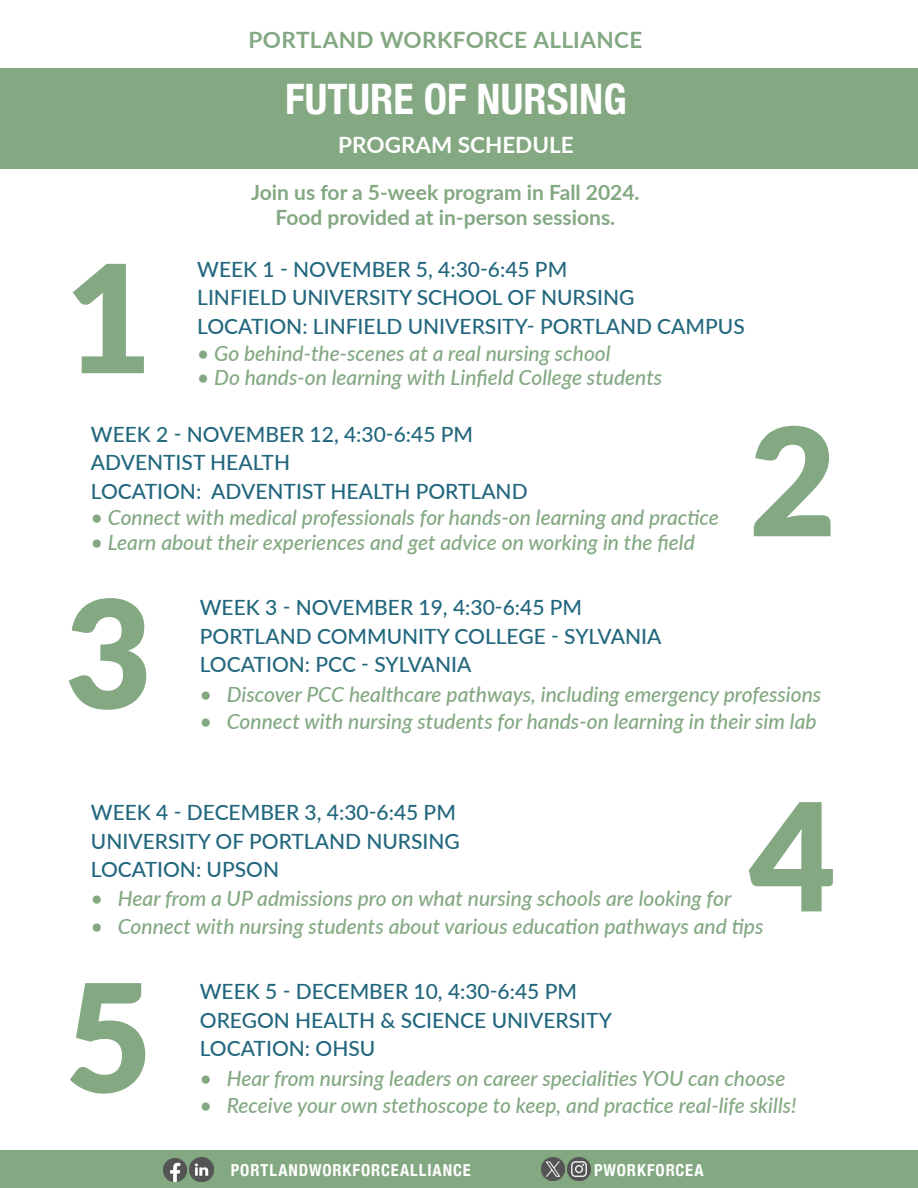
<style>
.page{position:relative;width:918px;height:1188px;background:#fff}
.page>*{position:absolute;margin:0;border:0;box-sizing:border-box;transform-origin:0 0}
.t1{font:900 150px "Lato";color:#83a882}
.t2{font:700 condensed 42px "Helvetica Neue";color:#fff}
.t3{font:700 22.5px "Lato";letter-spacing:.02em;color:#83a882}
.t4{font:700 22.5px "Lato";color:#fff}
.t5{font:italic 500 21px "Lato";color:#83a882}
.t6{font:500 21px "Lato";color:#22677e}
.t7{font:700 21px/25.2px "Lato";color:#83a882;text-align:center}
.t8{font:700 condensed 16.5px "Helvetica Neue";letter-spacing:.055em;color:#fff}
</style>
<div class="page">
<div style="left:0;top:1150px;width:918px;height:38px;background:#83a882"></div>
<img style="left:567px;top:1158px;width:24px;height:23px">
<img style="left:541px;top:1158px;width:23px;height:23px">
<img style="left:189px;top:1157px;width:24px;height:24px">
<img style="left:164px;top:1158px;width:23px;height:23px">
<div style="left:0;top:69px;width:918px;height:100px;background:#83a882"></div>
<p class="t3" style="left:249px;top:24px;width:395px">PORTLAND WORKFORCE ALLIANCE</p>
<p class="t2" style="left:285px;top:64px;width:343px">FUTURE OF NURSING</p>
<p class="t4" style="left:338px;top:128px;width:237px">PROGRAM SCHEDULE</p>
<p class="t7" style="left:251px;top:179px;width:390px">Join us for a 5-week program in Fall 2024.<br>Food provided at in-person sessions.</p>
<p class="t6" style="left:197px;top:254px;width:372px">WEEK 1 - NOVEMBER 5, 4:30-6:45 PM</p>
<p class="t6" style="left:197px;top:283px;width:439px">LINFIELD UNIVERSITY SCHOOL OF NURSING</p>
<p class="t6" style="left:197px;top:311px;width:549px">LOCATION: LINFIELD UNIVERSITY- PORTLAND CAMPUS</p>
<p class="t5" style="left:197px;top:338px;width:415px">• Go behind-the-scenes at a real nursing school</p>
<p class="t5" style="left:197px;top:363px;width:467px">• Do hands-on learning with Linfield College students</p>
<p class="t6" style="left:91px;top:419px;width:384px">WEEK 2 - NOVEMBER 12, 4:30-6:45 PM</p>
<p class="t6" style="left:91px;top:448px;width:201px">ADVENTIST HEALTH</p>
<p class="t6" style="left:91px;top:476px;width:438px">LOCATION: ADVENTIST HEALTH PORTLAND</p>
<p class="t5" style="left:91px;top:503px;width:630px">• Connect with medical professionals for hands-on learning and practice</p>
<p class="t5" style="left:91px;top:527px;width:605px">• Learn about their experiences and get advice on working in the field</p>
<p class="t1" style="left:65px;top:206px;width:89px">1</p>
<p class="t1" style="left:749px;top:369px;width:88px">2</p>
<p class="t1" style="left:65px;top:541px;width:89px">3</p>
<p class="t6" style="left:200px;top:593px;width:384px">WEEK 3 - NOVEMBER 19, 4:30-6:45 PM</p>
<p class="t6" style="left:200px;top:621px;width:463px">PORTLAND COMMUNITY COLLEGE - SYLVANIA</p>
<p class="t6" style="left:200px;top:650px;width:273px">LOCATION: PCC - SYLVANIA</p>
<p class="t5" style="left:200px;top:680px;width:623px">• Discover PCC healthcare pathways, including emergency professions</p>
<p class="t5" style="left:200px;top:707px;width:618px">• Connect with nursing students for hands-on learning in their sim lab</p>
<p class="t1" style="left:749px;top:744px;width:88px">4</p>
<p class="t6" style="left:91px;top:797px;width:367px">WEEK 4 - DECEMBER 3, 4:30-6:45 PM</p>
<p class="t6" style="left:91px;top:826px;width:371px">UNIVERSITY OF PORTLAND NURSING</p>
<p class="t6" style="left:91px;top:854px;width:190px">LOCATION: UPSON</p>
<p class="t5" style="left:91px;top:883px;width:642px">• Hear from a UP admissions pro on what nursing schools are looking for</p>
<p class="t5" style="left:91px;top:911px;width:674px">• Connect with nursing students about various education pathways and tips</p>
<p class="t1" style="left:65px;top:925px;width:89px">5</p>
<p class="t6" style="left:200px;top:976px;width:379px">WEEK 5 - DECEMBER 10, 4:30-6:45 PM</p>
<p class="t6" style="left:200px;top:1005px;width:414px">OREGON HEALTH &amp; SCIENCE UNIVERSITY</p>
<p class="t6" style="left:200px;top:1033px;width:177px">LOCATION: OHSU</p>
<p class="t5" style="left:200px;top:1063px;width:587px">• Hear from nursing leaders on career specialities YOU can choose</p>
<p class="t5" style="left:200px;top:1090px;width:598px">• Receive your own stethoscope to keep, and practice real-life skills!</p>
<p class="t8" style="left:231px;top:1157px;width:242px">PORTLANDWORKFORCEALLIANCE</p>
<p class="t8" style="left:594px;top:1157px;width:111px">PWORKFORCEA</p>
</div>
